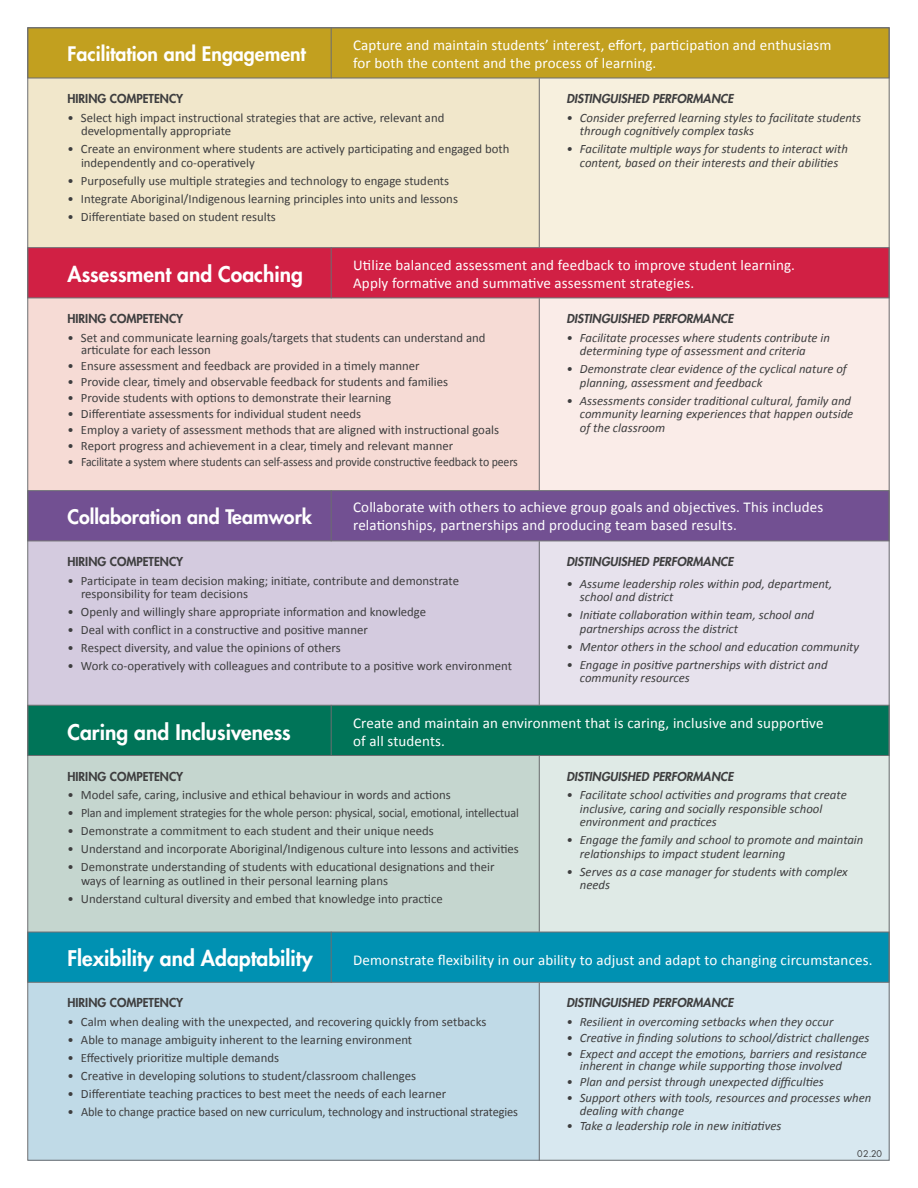
<style>
.page{position:relative;width:918px;height:1188px;background:#fff}
.page>*{position:absolute;margin:0;border:0;box-sizing:border-box;transform-origin:0 0}
.t1{font:800 21px "Futura Std";color:#fff}
.t2{font:800 19.5px "Futura Std";color:#fff}
.t3{font:15px/18px "Calibri";letter-spacing:.01em;color:#fff}
.t4{font:12.75px/13.5px "Calibri";color:#3e3e3f}
.t5{font:italic 12.75px/13.5px "Calibri";color:#3e3e3f}
.t6{font:italic 800 12px "Futura Std";color:#3e3e3f}
.t7{font:800 12px "Futura Std";color:#3e3e3f}
.t8{font:9px "Futura Std";color:#3e3e3f}
</style>
<div class="page">
<div style="left:540px;top:756px;width:350px;height:176px;background:#dfeae6"></div>
<div style="left:28px;top:756px;width:511px;height:176px;background:#c5d6cf"></div>
<div style="left:539px;top:78px;width:351px;height:169px;background:#f7f0de"></div>
<div style="left:540px;top:298px;width:350px;height:192px;background:#faece8"></div>
<div style="left:540px;top:541px;width:350px;height:164px;background:#e7e2ed"></div>
<div style="left:540px;top:983px;width:350px;height:178px;background:#d8e8f0"></div>
<div style="left:28px;top:78px;width:511px;height:169px;background:#f1e7cb"></div>
<div style="left:28px;top:298px;width:511px;height:192px;background:#f6dbd5"></div>
<div style="left:28px;top:541px;width:511px;height:164px;background:#d4cbdf"></div>
<div style="left:28px;top:983px;width:511px;height:178px;background:#c0dae7"></div>
<hr style="left:539px;top:298px;width:1px;height:192px;background:#6c6d70">
<hr style="left:539px;top:541px;width:1px;height:164px;background:#6c6d70">
<hr style="left:539px;top:983px;width:1px;height:178px;background:#6c6d70">
<hr style="left:539px;top:756px;width:1px;height:176px;background:#6c6d70">
<hr style="left:539px;top:78px;width:1px;height:169px;background:#6c6d70">
<div style="left:27px;top:27px;width:863px;height:51px;background:#c2a01f;border:1px solid #6c6d70"></div>
<div style="left:27px;top:490px;width:863px;height:51px;background:#725092;border:1px solid #6c6d70"></div>
<div style="left:27px;top:932px;width:863px;height:51px;background:#0091b2;border:1px solid #6c6d70"></div>
<div style="left:27px;top:705px;width:863px;height:51px;background:#007458;border:1px solid #6c6d70"></div>
<hr style="left:331px;top:27px;width:1px;height:51px;background:#6c6d70">
<hr style="left:331px;top:490px;width:1px;height:51px;background:#6c6d70">
<hr style="left:331px;top:932px;width:1px;height:51px;background:#6c6d70">
<hr style="left:331px;top:705px;width:1px;height:51px;background:#6c6d70">
<div style="left:27px;top:247px;width:863px;height:51px;background:#d12044;border:1px solid #6c6d70"></div>
<hr style="left:331px;top:247px;width:1px;height:51px;background:#6c6d70">
<p class="t2" style="left:68px;top:41px;width:240px">Facilitation and Engagement</p>
<p class="t7" style="left:68px;top:91px;width:117px">HIRING COMPETENCY</p>
<p class="t3" style="left:353px;top:36px;width:480px">Capture and maintain students’ interest, effort, participation and enthusiasm for both the content and the process of learning.</p>
<p class="t6" style="left:566px;top:91px;width:168px">DISTINGUISHED PERFORMANCE</p>
<p class="t4" style="left:81px;top:111px;width:365px;text-indent:-14px">• Select high impact instructional strategies that are active, relevant and developmentally appropriate</p>
<p class="t4" style="left:81px;top:142px;width:430px;text-indent:-14px">• Create an environment where students are actively participating and engaged both independently and co-operatively</p>
<p class="t4" style="left:68px;top:174px;width:383px">• Purposefully use multiple strategies and technology to engage students</p>
<p class="t4" style="left:68px;top:192px;width:392px">• Integrate Aboriginal/Indigenous learning principles into units and lessons</p>
<p class="t4" style="left:68px;top:210px;width:210px">• Differentiate based on student results</p>
<p class="t5" style="left:580px;top:110px;width:283px;text-indent:-14px">• Consider preferred learning styles to facilitate students through cognitively complex tasks</p>
<p class="t5" style="left:566px;top:142px;width:283px;text-align:center">• Facilitate multiple ways for students to interact with content, based on their interests and their abilities</p>
<p class="t1" style="left:68px;top:261px;width:237px">Assessment and Coaching</p>
<p class="t3" style="left:353px;top:256px;width:443px">Utilize balanced assessment and feedback to improve student learning.<br>Apply formative and summative assessment strategies.</p>
<p class="t7" style="left:68px;top:311px;width:117px">HIRING COMPETENCY</p>
<p class="t4" style="left:81px;top:331px;width:406px;line-height:12.8px;text-indent:-14px">• Set and communicate learning goals/targets that students can understand and articulate for each lesson</p>
<p class="t4" style="left:68px;top:359px;width:354px">• Ensure assessment and feedback are provided in a timely manner</p>
<p class="t4" style="left:68px;top:375px;width:382px">• Provide clear, timely and observable feedback for students and families</p>
<p class="t4" style="left:68px;top:391px;width:325px">• Provide students with options to demonstrate their learning</p>
<p class="t4" style="left:68px;top:407px;width:295px">• Differentiate assessments for individual student needs</p>
<p class="t4" style="left:68px;top:423px;width:433px">• Employ a variety of assessment methods that are aligned with instructional goals</p>
<p class="t4" style="left:68px;top:439px;width:387px">• Report progress and achievement in a clear, timely and relevant manner</p>
<p class="t4" style="left:68px;top:455px;width:452px">• Facilitate a system where students can self-assess and provide constructive feedback to peers</p>
<p class="t6" style="left:566px;top:311px;width:168px">DISTINGUISHED PERFORMANCE</p>
<p class="t5" style="left:580px;top:330px;width:252px;text-indent:-14px">• Facilitate processes where students contribute in determining type of assessment and criteria</p>
<p class="t5" style="left:580px;top:362px;width:268px;text-indent:-14px">• Demonstrate clear evidence of the cyclical nature of planning, assessment and feedback</p>
<p class="t5" style="left:580px;top:393px;width:275px;text-indent:-14px">• Assessments consider traditional cultural, family and community learning experiences that happen outside of the classroom</p>
<p class="t2" style="left:68px;top:504px;width:246px">Collaboration and Teamwork</p>
<p class="t7" style="left:68px;top:554px;width:117px">HIRING COMPETENCY</p>
<p class="t3" style="left:353px;top:498px;width:472px">Collaborate with others to achieve group goals and objectives. This includes relationships, partnerships and producing team based results.</p>
<p class="t6" style="left:566px;top:554px;width:168px">DISTINGUISHED PERFORMANCE</p>
<p class="t4" style="left:81px;top:574px;width:380px;text-indent:-14px">• Participate in team decision making; initiate, contribute and demonstrate responsibility for team decisions</p>
<p class="t4" style="left:68px;top:605px;width:360px">• Openly and willingly share appropriate information and knowledge</p>
<p class="t4" style="left:68px;top:623px;width:302px">• Deal with conflict in a constructive and positive manner</p>
<p class="t4" style="left:68px;top:641px;width:275px">• Respect diversity, and value the opinions of others</p>
<p class="t4" style="left:68px;top:659px;width:446px">• Work co-operatively with colleagues and contribute to a positive work environment</p>
<p class="t5" style="left:580px;top:576px;width:254px;text-indent:-14px">• Assume leadership roles within pod, department, school and district</p>
<p class="t5" style="left:580px;top:608px;width:236px;text-indent:-14px">• Initiate collaboration within team, school and partnerships across the district</p>
<p class="t5" style="left:566px;top:639px;width:294px">• Mentor others in the school and education community</p>
<p class="t5" style="left:580px;top:657px;width:249px;text-indent:-14px">• Engage in positive partnerships with district and community resources</p>
<p class="t1" style="left:68px;top:719px;width:225px">Caring and Inclusiveness</p>
<p class="t7" style="left:68px;top:768px;width:117px">HIRING COMPETENCY</p>
<p class="t3" style="left:353px;top:714px;width:472px">Create and maintain an environment that is caring, inclusive and supportive of all students.</p>
<p class="t6" style="left:566px;top:768px;width:168px">DISTINGUISHED PERFORMANCE</p>
<p class="t4" style="left:68px;top:788px;width:385px">• Model safe, caring, inclusive and ethical behaviour in words and actions</p>
<p class="t4" style="left:68px;top:806px;width:453px">• Plan and implement strategies for the whole person: physical, social, emotional, intellectual</p>
<p class="t4" style="left:68px;top:824px;width:368px">• Demonstrate a commitment to each student and their unique needs</p>
<p class="t4" style="left:68px;top:842px;width:453px">• Understand and incorporate Aboriginal/Indigenous culture into lessons and activities</p>
<p class="t4" style="left:81px;top:860px;width:415px;text-indent:-14px">• Demonstrate understanding of students with educational designations and their ways of learning as outlined in their personal learning plans</p>
<p class="t4" style="left:68px;top:892px;width:377px">• Understand cultural diversity and embed that knowledge into practice</p>
<p class="t5" style="left:580px;top:788px;width:268px;text-indent:-14px">• Facilitate school activities and programs that create inclusive, caring and socially responsible school environment and practices</p>
<p class="t5" style="left:580px;top:833px;width:285px;text-indent:-14px">• Engage the family and school to promote and maintain relationships to impact student learning</p>
<p class="t5" style="left:580px;top:864px;width:269px;text-indent:-14px">• Serves as a case manager for students with complex needs</p>
<p class="t1" style="left:68px;top:945px;width:247px">Flexibility and Adaptability</p>
<p class="t7" style="left:68px;top:995px;width:117px">HIRING COMPETENCY</p>
<p class="t3" style="left:353px;top:951px;width:521px">Demonstrate flexibility in our ability to adjust and adapt to changing circumstances.</p>
<p class="t6" style="left:566px;top:995px;width:168px">DISTINGUISHED PERFORMANCE</p>
<p class="t4" style="left:68px;top:1015px;width:420px">• Calm when dealing with the unexpected, and recovering quickly from setbacks</p>
<p class="t4" style="left:68px;top:1033px;width:346px">• Able to manage ambiguity inherent to the learning environment</p>
<p class="t4" style="left:68px;top:1051px;width:213px">• Effectively prioritize multiple demands</p>
<p class="t4" style="left:68px;top:1069px;width:350px">• Creative in developing solutions to student/classroom challenges</p>
<p class="t4" style="left:68px;top:1087px;width:380px">• Differentiate teaching practices to best meet the needs of each learner</p>
<p class="t4" style="left:68px;top:1105px;width:452px">• Able to change practice based on new curriculum, technology and instructional strategies</p>
<p class="t5" style="left:566px;top:1015px;width:269px">• Resilient in overcoming setbacks when they occur</p>
<p class="t5" style="left:566px;top:1030px;width:305px">• Creative in finding solutions to school/district challenges</p>
<p class="t5" style="left:580px;top:1046px;width:289px;line-height:12.8px;text-indent:-14px">• Expect and accept the emotions, barriers and resistance inherent in change while supporting those involved</p>
<p class="t5" style="left:566px;top:1075px;width:259px">• Plan and persist through unexpected difficulties</p>
<p class="t5" style="left:580px;top:1091px;width:293px;line-height:12.8px;text-indent:-14px">• Support others with tools, resources and processes when dealing with change</p>
<p class="t5" style="left:566px;top:1119px;width:217px">• Take a leadership role in new initiatives</p>
<p class="t8" style="left:857px;top:1148px;width:26px">02.20</p>
</div>
